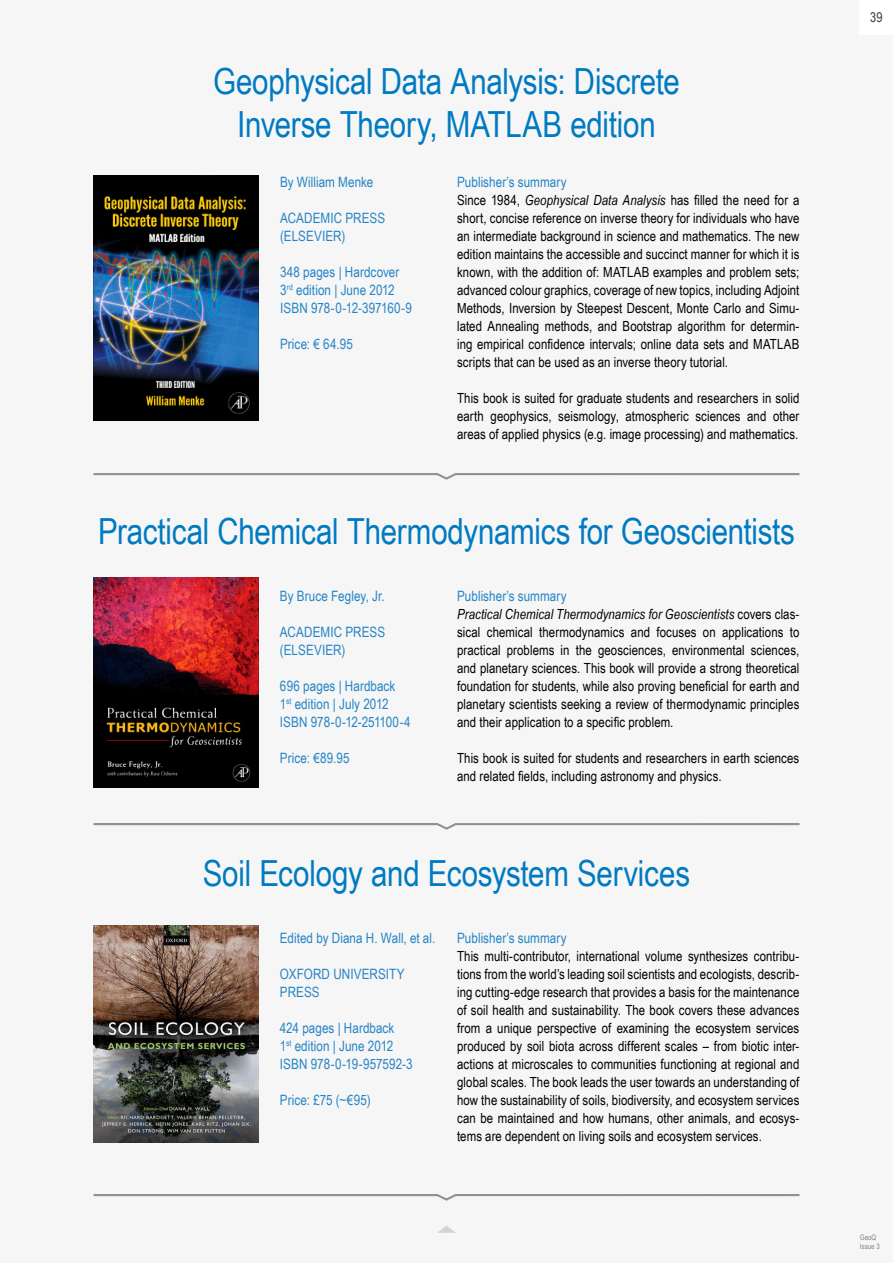
<style>
.page{position:relative;width:893px;height:1263px;background:#f6f6f6}
.page>*{position:absolute;margin:0;border:0;box-sizing:border-box;transform-origin:0 0}
.t1{font:36px/43.2px "Arial Narrow";letter-spacing:-.01em;color:#007ac1;text-align:center}
.t2{font:14.25px/18px "Arial Narrow";letter-spacing:.005em;color:#2484c6}
.t3{font:13.95px/18px "Arial Narrow";letter-spacing:.005em;color:#000;text-align:justify}
.t4{font:13.5px "Arial Narrow";color:#3c3633}
.t5{font:7.5px/9px "Arial Narrow";color:#88817e}
.s1{font-style:italic}
</style>
<div class="page">
<div style="left:860px;top:0;width:33px;height:34px;background:#fff"></div>
<svg style="left:437px;top:1226px;width:19px;height:7px"></svg>
<img style="left:94px;top:175px;width:165px;height:245px">
<img style="left:94px;top:578px;width:165px;height:210px">
<svg style="left:93px;top:473px;width:707px;height:6px"></svg>
<svg style="left:93px;top:1194px;width:707px;height:6px"></svg>
<img style="left:94px;top:926px;width:165px;height:217px">
<svg style="left:93px;top:823px;width:707px;height:6px"></svg>
<h1 class="t1" style="left:213px;top:58px;width:468px">Geophysical Data Analysis: Discrete<br>Inverse Theory, MATLAB edition</h1>
<p class="t2" style="left:280px;top:172px;width:95px">By William Menke</p>
<p class="t2" style="left:280px;top:208px;width:107px">ACADEMIC PRESS (ELSEVIER)</p>
<p class="t2" style="left:280px;top:262px;width:133px">348 pages | Hardcover<br>3<sup>rd</sup> edition | June 2012<br>ISBN 978-0-12-397160-9</p>
<p class="t2" style="left:280px;top:334px;width:75px">Price: € 64.95</p>
<p class="t2" style="left:457px;top:172px;width:111px">Publisher’s summary</p>
<p class="t3" style="left:457px;top:190px;width:344px">Since 1984, <span class="s1">Geophysical Data Analysis</span> has filled the need for a short, concise reference on inverse theory for individuals who have an intermediate background in science and mathematics. The new edition maintains the accessible and succinct manner for which it is known, with the addition of: MATLAB examples and problem sets; advanced colour graphics, coverage of new topics, including Adjoint Methods, Inversion by Steepest Descent, Monte Carlo and Simu&shy;lated Annealing methods, and Bootstrap algorithm for determin&shy;ing empirical confidence intervals; online data sets and MATLAB scripts that can be used as an inverse theory tutorial.</p>
<p class="t3" style="left:457px;top:388px;width:344px">This book is suited for graduate students and researchers in solid earth geophysics, seismology, atmospheric sciences and other areas of applied physics (e.g. image processing) and mathematics.</p>
<h1 class="t1" style="left:98px;top:508px;width:698px">Practical Chemical Thermodynamics for Geoscientists</h1>
<p class="t2" style="left:280px;top:586px;width:106px">By Bruce Fegley, Jr.</p>
<p class="t2" style="left:280px;top:622px;width:107px">ACADEMIC PRESS (ELSEVIER)</p>
<p class="t2" style="left:280px;top:676px;width:132px">696 pages | Hardback<br>1<sup>st</sup> edition | July 2012<br>ISBN 978-0-12-251100-4</p>
<p class="t2" style="left:280px;top:748px;width:71px">Price: €89.95</p>
<p class="t2" style="left:457px;top:586px;width:111px">Publisher’s summary</p>
<p class="t3" style="left:457px;top:604px;width:344px"><span class="s1">Practical Chemical Thermodynamics for Geoscientists</span> covers clas&shy;sical chemical thermodynamics and focuses on applications to practical problems in the geosciences, environmental sciences, and planetary sciences. This book will provide a strong theoretical foundation for students, while also proving beneficial for earth and planetary scientists seeking a review of thermodynamic principles and their application to a specific problem.</p>
<p class="t3" style="left:457px;top:748px;width:344px">This book is suited for students and researchers in earth sciences and related fields, including astronomy and physics.</p>
<h1 class="t1" style="left:203px;top:850px;width:489px">Soil Ecology and Ecosystem Services</h1>
<p class="t2" style="left:280px;top:928px;width:157px">Edited by Diana H. Wall, et al.</p>
<p class="t2" style="left:280px;top:964px;width:126px">OXFORD UNIVERSITY<br>PRESS</p>
<p class="t2" style="left:280px;top:1018px;width:134px">424 pages | Hardback<br>1<sup>st</sup> edition | June 2012<br>ISBN 978-0-19-957592-3</p>
<p class="t2" style="left:280px;top:1090px;width:92px">Price: £75 (~€95)</p>
<p class="t2" style="left:457px;top:928px;width:111px">Publisher’s summary</p>
<p class="t3" style="left:457px;top:946px;width:344px">This multi-contributor, international volume synthesizes contribu&shy;tions from the world’s leading soil scientists and ecologists, describ&shy;ing cutting-edge research that provides a basis for the maintenance of soil health and sustainability. The book covers these advances from a unique perspective of examining the ecosystem services produced by soil biota across different scales – from biotic inter&shy;actions at microscales to communities functioning at regional and global scales. The book leads the user towards an understanding of how the sustainability of soils, biodiversity, and ecosystem services can be maintained and how humans, other animals, and ecosys&shy;tems are dependent on living soils and ecosystem services.</p>
<p class="t4" style="left:870px;top:7px;width:14px">39</p>
<p class="t5" style="left:860px;top:1232px;width:21px">GeoQ<br>Issue 3</p>
</div>
